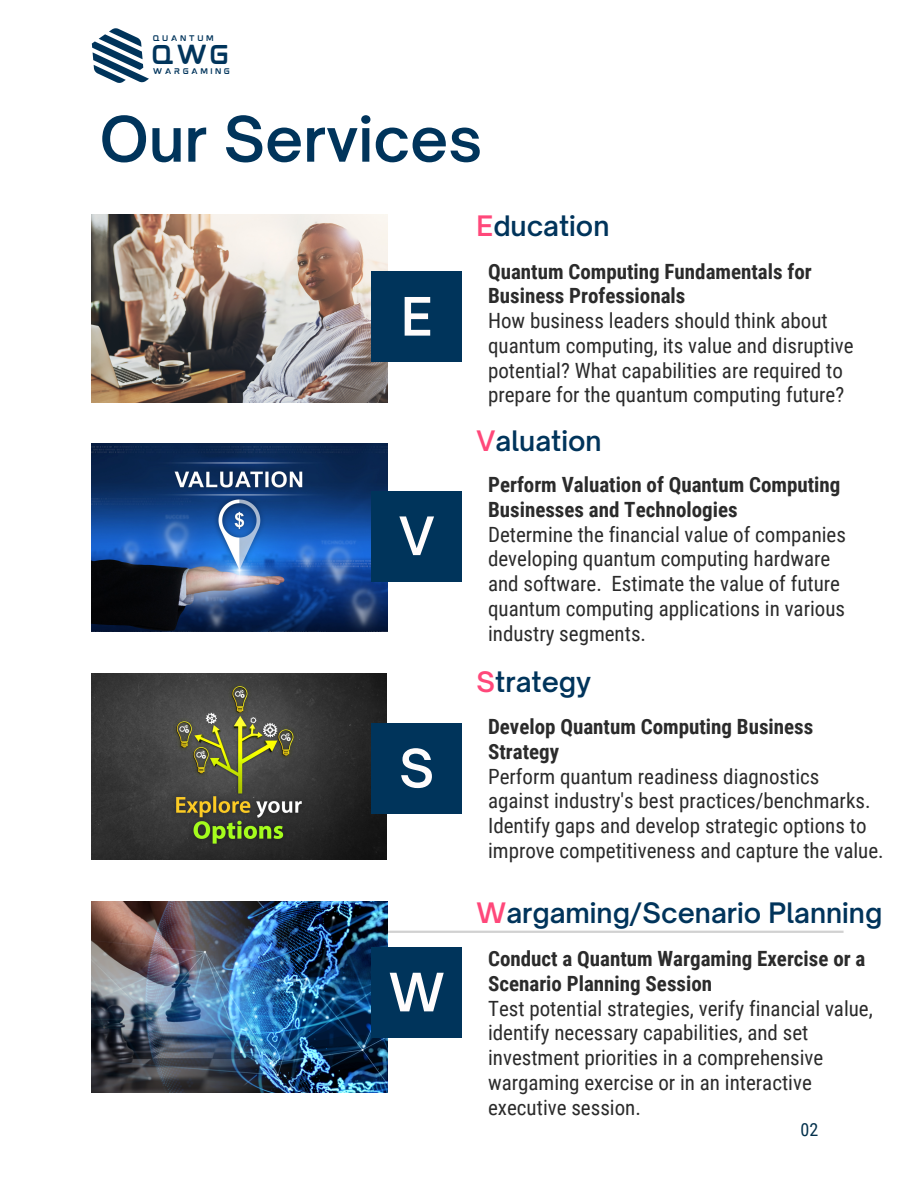
<style>
.page{position:relative;width:918px;height:1188px;background:#fff}
.page>*{position:absolute;margin:0;border:0;box-sizing:border-box;transform-origin:0 0}
.t1{font:600 60px "Open Sauce One";color:#00345b}
.t2{font:600 50.7px "Open Sauce One";color:#fffcfc}
.t3{font:600 27px "Open Sauce One";color:#00345b}
.t4{font:23.1px "mokotoglitch";color:#00345b}
.t5{font:21px/24.8px "Roboto Condensed";color:#2b2b2b}
.t6{font:700 21px/24.8px "Roboto Condensed";color:#2b2b2b}
.t7{font:18px "Roboto Condensed";color:#04314c}
.t8{font:6.9px "mokotoglitch";letter-spacing:.305em;color:#00345b}
.s1{color:#ff487a}
.s2{font-weight:700}
</style>
<div class="page">
<hr style="left:125px;top:931px;width:719px;height:2px;background:#d1d1d1">
<svg style="left:92px;top:28px;width:57px;height:55px"></svg>
<img style="left:92px;top:215px;width:296px;height:188px">
<div style="left:371px;top:271px;width:91px;height:91px;background:#00345b"></div>
<img style="left:92px;top:902px;width:296px;height:190px">
<div style="left:371px;top:947px;width:91px;height:91px;background:#00345b"></div>
<img style="left:92px;top:443px;width:296px;height:188px">
<div style="left:371px;top:491px;width:91px;height:91px;background:#00345b"></div>
<img style="left:92px;top:673px;width:295px;height:187px">
<div style="left:371px;top:723px;width:91px;height:91px;background:#00345b"></div>
<p class="t8" style="left:153px;top:36px;width:63px">QUANTUM</p>
<p class="t4" style="left:151px;top:47px;width:81px">QWG</p>
<p class="t8" style="left:153px;top:69px;width:79px">WARGAMING</p>
<p class="t1" style="left:100px;top:102px;width:384px">Our Services</p>
<p class="t2" style="left:401px;top:285px;width:33px">E</p>
<h2 class="t2" style="left:399px;top:504px;width:37px">V</h2>
<h2 class="t2" style="left:399px;top:737px;width:36px">S</h2>
<p class="t2" style="left:389px;top:961px;width:57px">W</p>
<p class="t3" style="left:477px;top:209px;width:134px"><span class="s1">E</span>ducation</p>
<p class="t5" style="left:488px;top:259px;width:367px"><span class="s2">Quantum Computing Fundamentals for Business Professionals<br></span>How business leaders should think about quantum computing, its value and disruptive potential? What capabilities are required to prepare for the quantum computing future?</p>
<h2 class="t3" style="left:477px;top:424px;width:126px"><span class="s1">V</span>aluation</h2>
<p class="t6" style="left:488px;top:473px;width:354px">Perform Valuation of Quantum Computing<br>Businesses and Technologies</p>
<p class="t5" style="left:488px;top:522px;width:359px">Determine the financial value of companies developing quantum computing hardware and software. Estimate the value of future quantum computing applications in various industry segments.</p>
<h2 class="t3" style="left:477px;top:665px;width:116px"><span class="s1">S</span>trategy</h2>
<p class="t5" style="left:488px;top:715px;width:397px"><span class="s2">Develop Quantum Computing Business Strategy<br></span>Perform quantum readiness diagnostics against industry's best practices/benchmarks.<br>Identify gaps and develop strategic options to improve competitiveness and capture the value.</p>
<p class="t3" style="left:477px;top:896px;width:407px"><span class="s1">W</span>argaming/Scenario Planning</p>
<p class="t5" style="left:488px;top:947px;width:386px"><span class="s2">Conduct a Quantum Wargaming Exercise or a Scenario Planning Session<br></span>Test potential strategies, verify financial value, identify necessary capabilities, and set investment priorities in a comprehensive wargaming exercise or in an interactive executive session.</p>
<h3 class="t7" style="left:801px;top:1120px;width:19px">02</h3>
</div>
